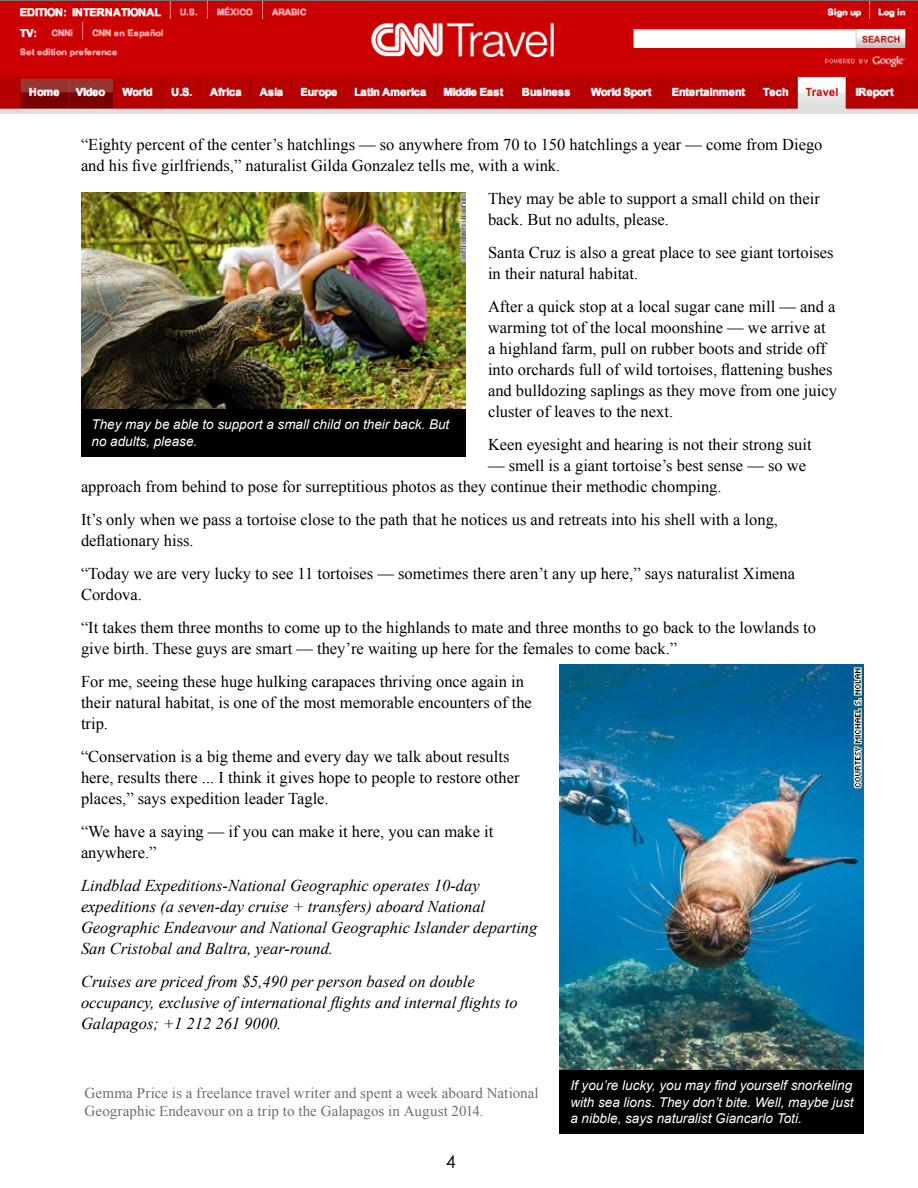
<style>
.page{position:relative;width:918px;height:1188px;background:#fff}
.page>*{position:absolute;margin:0;border:0;box-sizing:border-box;transform-origin:0 0}
.t1{font:18px "Century Gothic";color:#000}
.t2{font:16.5px/21px "Times New Roman";color:#000}
.t3{font:italic 16.5px/21px "Times New Roman";color:#000}
.t4{font:15px/18px "Times New Roman";letter-spacing:.005em;color:#6d6e71}
.t5{font:italic 13.5px/16.5px "Arial";color:#fff}
</style>
<div class="page">
<img style="left:0;top:0;width:918px;height:113px">
<img style="left:81px;top:193px;width:385px;height:216px">
<div style="left:81px;top:409px;width:385px;height:47px;background:#000"></div>
<img style="left:560px;top:665px;width:304px;height:405px">
<div style="left:560px;top:1070px;width:304px;height:64px;background:#000"></div>
<p class="t2" style="left:81px;top:134px;width:743px">“Eighty percent of the center’s hatchlings — so anywhere from 70 to 150 hatchlings a year — come from Diego and his five girlfriends,” naturalist Gilda Gonzalez tells me, with a wink.</p>
<p class="t2" style="left:488px;top:188px;width:333px">They may be able to support a small child on their back. But no adults, please.</p>
<p class="t2" style="left:488px;top:242px;width:347px">Santa Cruz is also a great place to see giant tortoises in their natural habitat.</p>
<p class="t2" style="left:488px;top:296px;width:350px">After a quick stop at a local sugar cane mill — and a warming tot of the local moonshine — we arrive at a highland farm, pull on rubber boots and stride off into orchards full of wild tortoises, flattening bushes and bulldozing saplings as they move from one juicy cluster of leaves to the next.</p>
<p class="t2" style="left:488px;top:434px;width:325px">Keen eyesight and hearing is not their strong suit</p>
<p class="t2" style="left:81px;top:455px;width:727px;text-indent:407px">— smell is a giant tortoise’s best sense — so we approach from behind to pose for surreptitious photos as they continue their methodic chomping.</p>
<p class="t2" style="left:81px;top:509px;width:699px">It’s only when we pass a tortoise close to the path that he notices us and retreats into his shell with a long, deflationary hiss.</p>
<p class="t2" style="left:81px;top:563px;width:716px">“Today we are very lucky to see 11 tortoises — sometimes there aren’t any up here,” says naturalist Ximena<br>Cordova.</p>
<p class="t2" style="left:81px;top:617px;width:737px">“It takes them three months to come up to the highlands to mate and three months to go back to the lowlands to give birth. These guys are smart — they’re waiting up here for the females to come back.”</p>
<p class="t2" style="left:81px;top:671px;width:452px">For me, seeing these huge hulking carapaces thriving once again in their natural habitat, is one of the most memorable encounters of the trip.</p>
<p class="t2" style="left:81px;top:746px;width:440px">“Conservation is a big theme and every day we talk about results here, results there ... I think it gives hope to people to restore other places,” says expedition leader Tagle.</p>
<p class="t2" style="left:81px;top:821px;width:414px">“We have a saying — if you can make it here, you can make it anywhere.”</p>
<p class="t3" style="left:81px;top:875px;width:458px">Lindblad Expeditions-National Geographic operates 10-day expeditions (a seven-day cruise + transfers) aboard National Geographic Endeavour and National Geographic Islander departing San Cristobal and Baltra, year-round.</p>
<p class="t3" style="left:81px;top:971px;width:438px">Cruises are priced from $5,490 per person based on double occupancy, exclusive of international flights and internal flights to<br>Galapagos; +1 212 261 9000.</p>
<p class="t5" style="left:92px;top:416px;width:359px">They may be able to support a small child on their back. But no adults, please.</p>
<p class="t4" style="left:85px;top:1084px;width:456px">Gemma Price is a freelance travel writer and spent a week aboard National<br>Geographic Endeavour on a trip to the Galapagos in August 2014.</p>
<p class="t1" style="left:446px;top:1149px;width:11px">4</p>
<p class="t5" style="left:570px;top:1078px;width:285px;text-align:justify">If you’re lucky, you may find yourself snorkeling with sea lions. They don’t bite. Well, maybe just a nibble, says naturalist Giancarlo Toti.</p>
</div>
